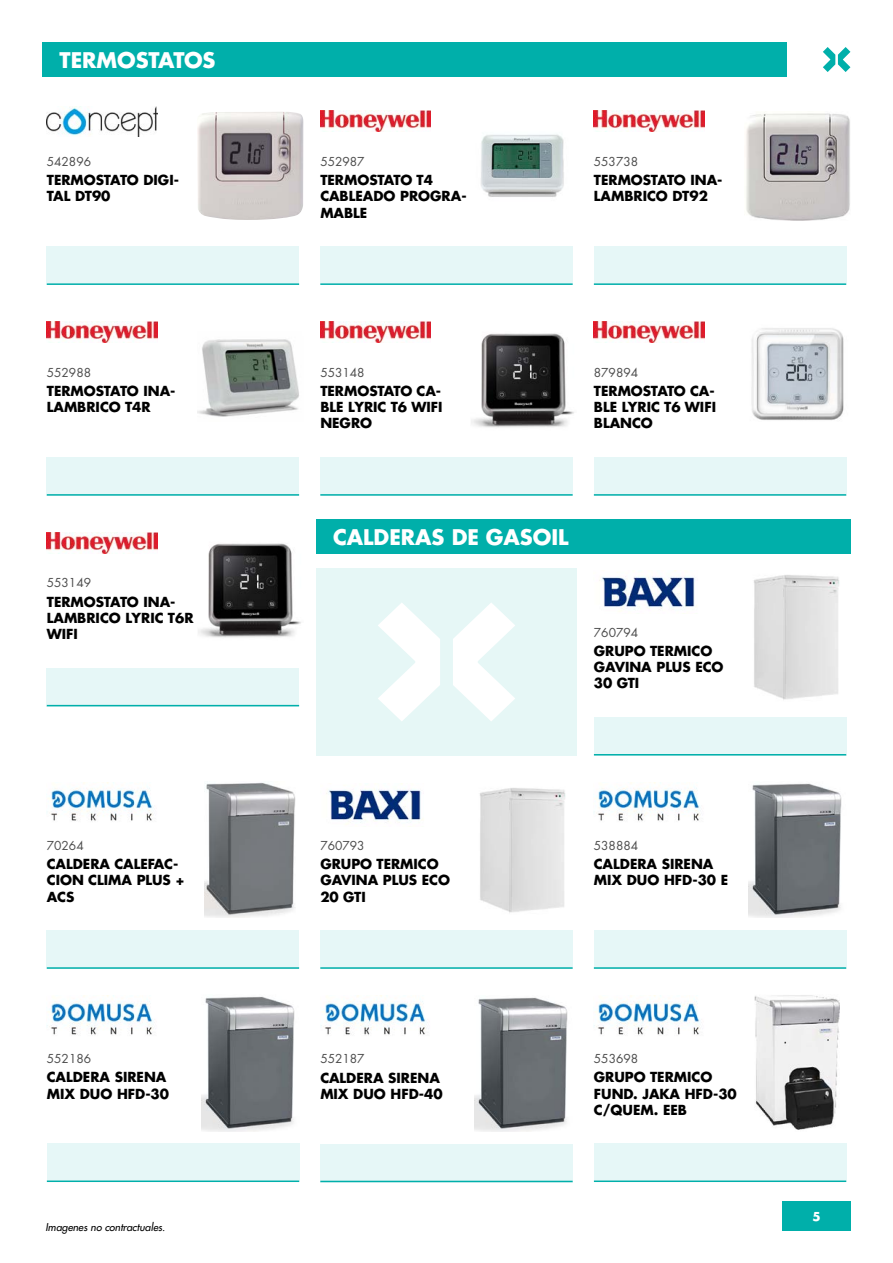
<style>
.page{position:relative;width:893px;height:1263px;background:#fff}
.page>*{position:absolute;margin:0;border:0;box-sizing:border-box;transform-origin:0 0}
.t1{font:700 21px "Futura LT Pro";color:#fff}
.t2{font:700 13.5px/16.2px "Futura LT Pro";color:#000}
.t3{font:12px "Futura LT Pro";color:#4d4d4d}
.t4{font:700 12px "Futura LT Pro";color:#fff}
.t5{font:italic 500 10.5px "Futura LT Pro";color:#000}
</style>
<div class="page">
<div style="left:782px;top:1201px;width:68px;height:30px;background:#00afaa"></div>
<svg style="left:823px;top:47px;width:27px;height:25px"></svg>
<div style="left:43px;top:43px;width:744px;height:34px;background:#00afaa"></div>
<div style="left:316px;top:519px;width:534px;height:34px;background:#00afaa"></div>
<div style="left:47px;top:247px;width:252px;height:38px;background:#e6f7f7"></div>
<img style="left:47px;top:106px;width:110px;height:30px">
<img style="left:197px;top:112px;width:106px;height:108px">
<hr style="left:47px;top:283px;width:252px;height:2px;background:#00afaa">
<div style="left:320px;top:247px;width:253px;height:38px;background:#e6f7f7"></div>
<img style="left:320px;top:111px;width:111px;height:21px">
<img style="left:481px;top:134px;width:83px;height:63px">
<hr style="left:320px;top:283px;width:253px;height:2px;background:#00afaa">
<div style="left:594px;top:247px;width:252px;height:38px;background:#e6f7f7"></div>
<img style="left:594px;top:111px;width:110px;height:21px">
<img style="left:746px;top:113px;width:104px;height:107px">
<hr style="left:594px;top:283px;width:252px;height:2px;background:#00afaa">
<div style="left:47px;top:457px;width:252px;height:39px;background:#e6f7f7"></div>
<img style="left:47px;top:321px;width:110px;height:21px">
<img style="left:197px;top:339px;width:102px;height:78px">
<hr style="left:47px;top:494px;width:252px;height:2px;background:#00afaa">
<div style="left:320px;top:457px;width:253px;height:39px;background:#e6f7f7"></div>
<img style="left:320px;top:321px;width:111px;height:21px">
<img style="left:471px;top:333px;width:103px;height:95px">
<hr style="left:320px;top:494px;width:253px;height:2px;background:#00afaa">
<div style="left:594px;top:457px;width:252px;height:39px;background:#e6f7f7"></div>
<img style="left:594px;top:321px;width:110px;height:21px">
<img style="left:751px;top:328px;width:93px;height:92px">
<hr style="left:594px;top:494px;width:252px;height:2px;background:#00afaa">
<div style="left:47px;top:668px;width:252px;height:38px;background:#e6f7f7"></div>
<img style="left:47px;top:532px;width:110px;height:21px">
<img style="left:198px;top:543px;width:103px;height:95px">
<hr style="left:47px;top:705px;width:252px;height:1px;background:#00afaa">
<div style="left:320px;top:930px;width:253px;height:39px;background:#e6f7f7"></div>
<img style="left:326px;top:783px;width:97px;height:42px">
<img style="left:480px;top:788px;width:86px;height:125px">
<hr style="left:320px;top:967px;width:253px;height:2px;background:#00afaa">
<div style="left:594px;top:717px;width:252px;height:38px;background:#e6f7f7"></div>
<img style="left:599px;top:570px;width:98px;height:42px">
<img style="left:754px;top:575px;width:86px;height:125px">
<hr style="left:594px;top:754px;width:252px;height:1px;background:#00afaa">
<div style="left:47px;top:930px;width:252px;height:39px;background:#e6f7f7"></div>
<img style="left:48px;top:782px;width:105px;height:39px">
<img style="left:205px;top:782px;width:91px;height:136px">
<hr style="left:47px;top:967px;width:252px;height:2px;background:#00afaa">
<div style="left:594px;top:930px;width:252px;height:39px;background:#e6f7f7"></div>
<img style="left:595px;top:782px;width:105px;height:39px">
<img style="left:748px;top:783px;width:94px;height:135px">
<hr style="left:594px;top:967px;width:252px;height:2px;background:#00afaa">
<div style="left:47px;top:1144px;width:252px;height:38px;background:#e6f7f7"></div>
<img style="left:47px;top:995px;width:106px;height:40px">
<img style="left:201px;top:996px;width:94px;height:135px">
<hr style="left:47px;top:1180px;width:252px;height:2px;background:#00afaa">
<div style="left:320px;top:1144px;width:253px;height:38px;background:#e6f7f7"></div>
<img style="left:321px;top:995px;width:105px;height:40px">
<img style="left:475px;top:997px;width:93px;height:134px">
<hr style="left:320px;top:1181px;width:253px;height:1px;background:#00afaa">
<div style="left:594px;top:1144px;width:252px;height:38px;background:#e6f7f7"></div>
<img style="left:594px;top:995px;width:106px;height:40px">
<img style="left:755px;top:995px;width:85px;height:135px">
<hr style="left:594px;top:1180px;width:252px;height:2px;background:#00afaa">
<div style="left:316px;top:568px;width:261px;height:187px;background:#e6f7f6"></div>
<svg style="left:378px;top:603px;width:62px;height:118px"></svg>
<svg style="left:453px;top:603px;width:62px;height:118px"></svg>
<h1 class="t1" style="left:60px;top:44px;width:158px">TERMOSTATOS</h1>
<p class="t3" style="left:47px;top:153px;width:46px">542896</p>
<p class="t2" style="left:47px;top:172px;width:134px">TERMOSTATO DIGI-<br>TAL DT90</p>
<p class="t3" style="left:47px;top:364px;width:46px">552988</p>
<p class="t2" style="left:47px;top:382px;width:130px">TERMOSTATO INA-<br>LAMBRICO T4R</p>
<p class="t3" style="left:47px;top:575px;width:46px">553149</p>
<p class="t2" style="left:47px;top:593px;width:148px">TERMOSTATO INA-<br>LAMBRICO LYRIC T6R<br>WIFI</p>
<p class="t3" style="left:47px;top:837px;width:38px">70264</p>
<p class="t2" style="left:47px;top:855px;width:140px">CALDERA CALEFAC-<br>CION CLIMA PLUS +<br>ACS</p>
<p class="t3" style="left:47px;top:1050px;width:46px">552186</p>
<p class="t2" style="left:47px;top:1069px;width:124px">CALDERA SIRENA<br>MIX DUO HFD-30</p>
<p class="t5" style="left:46px;top:1219px;width:121px">Imagenes no contractuales.</p>
<p class="t3" style="left:320px;top:153px;width:46px">552987</p>
<p class="t2" style="left:320px;top:172px;width:148px">TERMOSTATO T4<br>CABLEADO PROGRA-<br>MABLE</p>
<p class="t3" style="left:594px;top:153px;width:46px">553738</p>
<p class="t2" style="left:594px;top:172px;width:130px">TERMOSTATO INA-<br>LAMBRICO DT92</p>
<p class="t3" style="left:320px;top:364px;width:46px">553148</p>
<p class="t2" style="left:320px;top:382px;width:124px;text-align:justify">TERMOSTATO CA-BLE LYRIC T6 WIFI NEGRO</p>
<p class="t3" style="left:594px;top:364px;width:46px">879894</p>
<p class="t2" style="left:594px;top:382px;width:124px;text-align:justify">TERMOSTATO CA-BLE LYRIC T6 WIFI BLANCO</p>
<h1 class="t1" style="left:333px;top:521px;width:237px">CALDERAS DE GASOIL</h1>
<p class="t3" style="left:594px;top:624px;width:46px">760794</p>
<p class="t2" style="left:594px;top:642px;width:131px">GRUPO TERMICO<br>GAVINA PLUS ECO<br>30 GTI</p>
<p class="t3" style="left:320px;top:837px;width:46px">760793</p>
<p class="t2" style="left:320px;top:855px;width:131px">GRUPO TERMICO<br>GAVINA PLUS ECO<br>20 GTI</p>
<p class="t3" style="left:594px;top:837px;width:46px">538884</p>
<p class="t2" style="left:594px;top:855px;width:136px">CALDERA SIRENA<br>MIX DUO HFD-30 E</p>
<p class="t3" style="left:320px;top:1050px;width:46px">552187</p>
<p class="t2" style="left:320px;top:1069px;width:124px">CALDERA SIRENA<br>MIX DUO HFD-40</p>
<p class="t3" style="left:594px;top:1050px;width:46px">553698</p>
<p class="t2" style="left:594px;top:1069px;width:144px">GRUPO TERMICO<br>FUND. JAKA HFD-30<br>C/QUEM. EEB</p>
<p class="t4" style="left:812px;top:1207px;width:10px">5</p>
</div>
